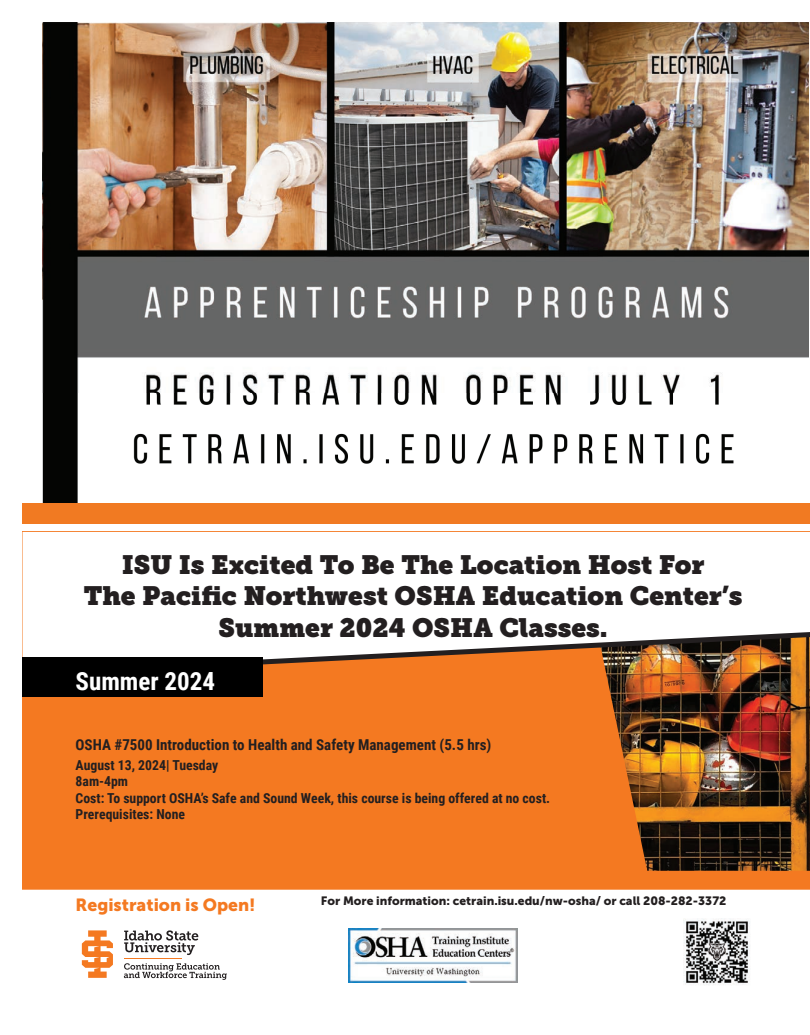
<style>
.page{position:relative;width:810px;height:1035px;background:#fff}
.page>*{position:absolute;margin:0;border:0;box-sizing:border-box;transform-origin:0 0}
.t1{font:26.25px/31.5px "Museo Slab";color:#231f20;text-align:center}
.t2{font:700 25px "Roboto Condensed";color:#fff}
.t3{font:17.5px "Museo Sans 900";color:#f47921}
.t4{font:700 15px "Roboto Condensed";color:#231f20}
.t5{font:700 13.75px/16.5px "Roboto Condensed";color:#231f20}
.t6{font:12px "Museo Sans 900";color:#231f20}
</style>
<div class="page">
<img style="left:42px;top:22px;width:766px;height:481px">
<div style="left:22px;top:503px;width:788px;height:21px;background:#f17a22"></div>
<div style="left:22px;top:680px;width:788px;height:210px;background:#f47921"></div>
<img style="left:587px;top:680px;width:223px;height:191px">
<svg style="left:82px;top:930px;width:31px;height:48px"></svg>
<svg style="left:124px;top:930px;width:74px;height:25px"></svg>
<hr style="left:124px;top:958px;width:57px;height:1px;background:#f47921">
<svg style="left:124px;top:963px;width:103px;height:17px"></svg>
<img style="left:683px;top:918px;width:67px;height:67px">
<svg style="left:22px;top:532px;width:788px;height:148px"></svg>
<img style="left:349px;top:928px;width:169px;height:54px">
<div style="left:22px;top:658px;width:241px;height:39px;background:#000"></div>
<h1 class="t1" style="left:84px;top:549px;width:660px">ISU Is Excited To Be The Location Host For<br>The Pacific Northwest OSHA Education Center’s<br>Summer 2024 OSHA Classes.</h1>
<h2 class="t2" style="left:76px;top:664px;width:141px">Summer 2024</h2>
<p class="t4" style="left:76px;top:734px;width:417px">OSHA #7500 Introduction to Health and Safety Management (5.5 hrs)</p>
<p class="t5" style="left:76px;top:756px;width:476px">August 13, 2024| Tuesday<br>8am-4pm<br>Cost: To support OSHA’s Safe and Sound Week, this course is being offered at no cost.<br>Prerequisites: None</p>
<p class="t3" style="left:76px;top:894px;width:182px">Registration is Open!</p>
<p class="t6" style="left:321px;top:894px;width:407px">For More information: cetrain.isu.edu/nw-osha/ or call 208-282-3372</p>
</div>
